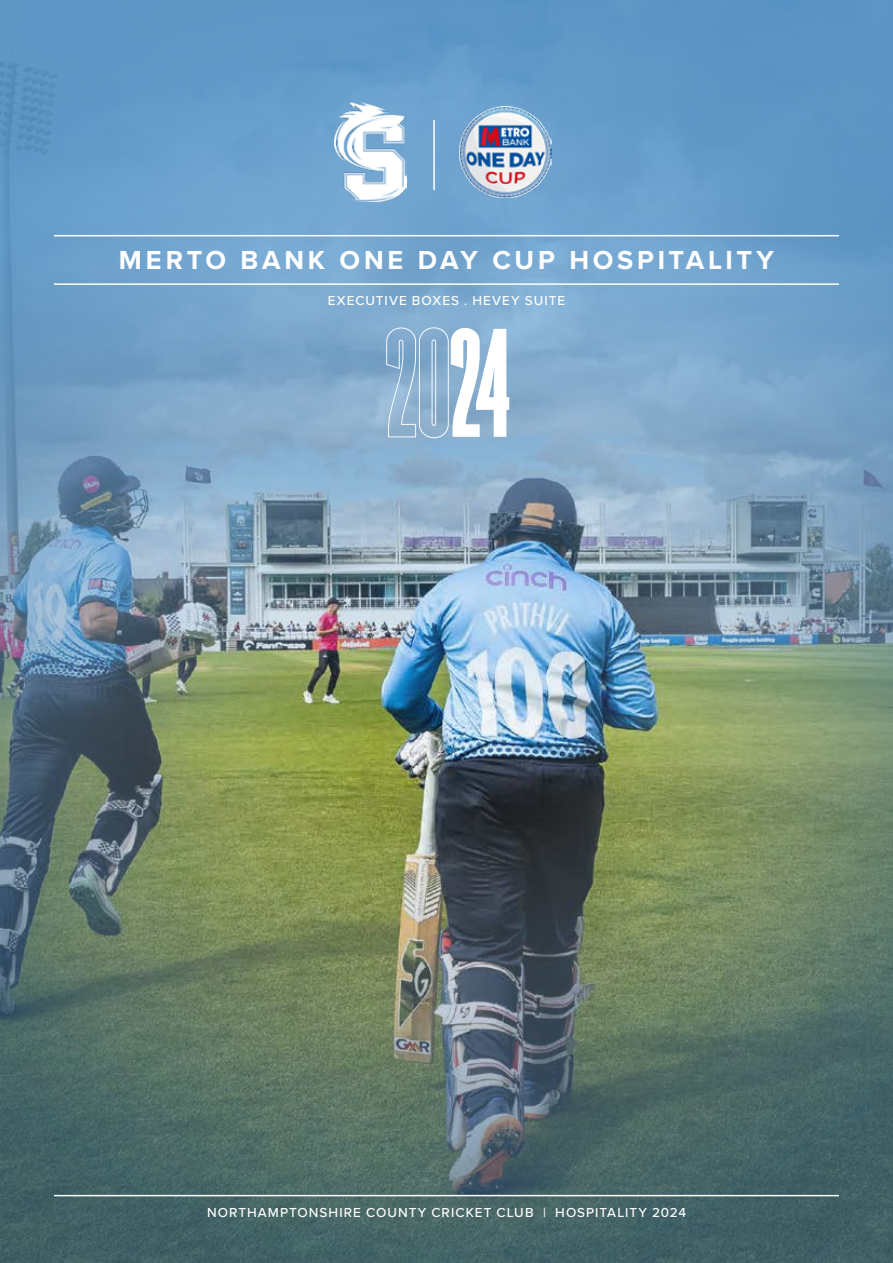
<style>
.page{position:relative;width:893px;height:1263px;background:#fff}
.page>*{position:absolute;margin:0;border:0;box-sizing:border-box;transform-origin:0 0}
.t1{font:135px "Superline Outline";color:#fff}
.t2{font:700 27px "Proxima Nova";letter-spacing:.135em;color:#fff}
.t3{font:500 13.5px "Proxima Nova";letter-spacing:.075em;color:#fff}
.s1{font-family:"Superline"}
</style>
<div class="page">
<img style="left:0;top:1142px;width:893px;height:121px">
<img style="left:0;top:0;width:893px;height:1142px">
<hr style="left:54px;top:235px;width:785px;height:1px;background:#fff">
<hr style="left:54px;top:283px;width:785px;height:2px;background:#fff">
<hr style="left:54px;top:1195px;width:785px;height:1px;background:#fff">
<img style="left:460px;top:106px;width:91px;height:91px">
<img style="left:334px;top:102px;width:73px;height:99px">
<hr style="left:433px;top:120px;width:2px;height:70px;background:#fff">
<h2 class="t2" style="left:119px;top:240px;width:656px">MERTO BANK ONE DAY CUP HOSPITALITY</h2>
<p class="t3" style="left:328px;top:290px;width:239px">EXECUTIVE BOXES . HEVEY SUITE</p>
<h1 class="t1" style="left:383px;top:311px;width:129px">20<span class="s1">24</span></h1>
<p class="t3" style="left:207px;top:1203px;width:480px">NORTHAMPTONSHIRE COUNTY CRICKET CLUB | HOSPITALITY 2024</p>
</div>
